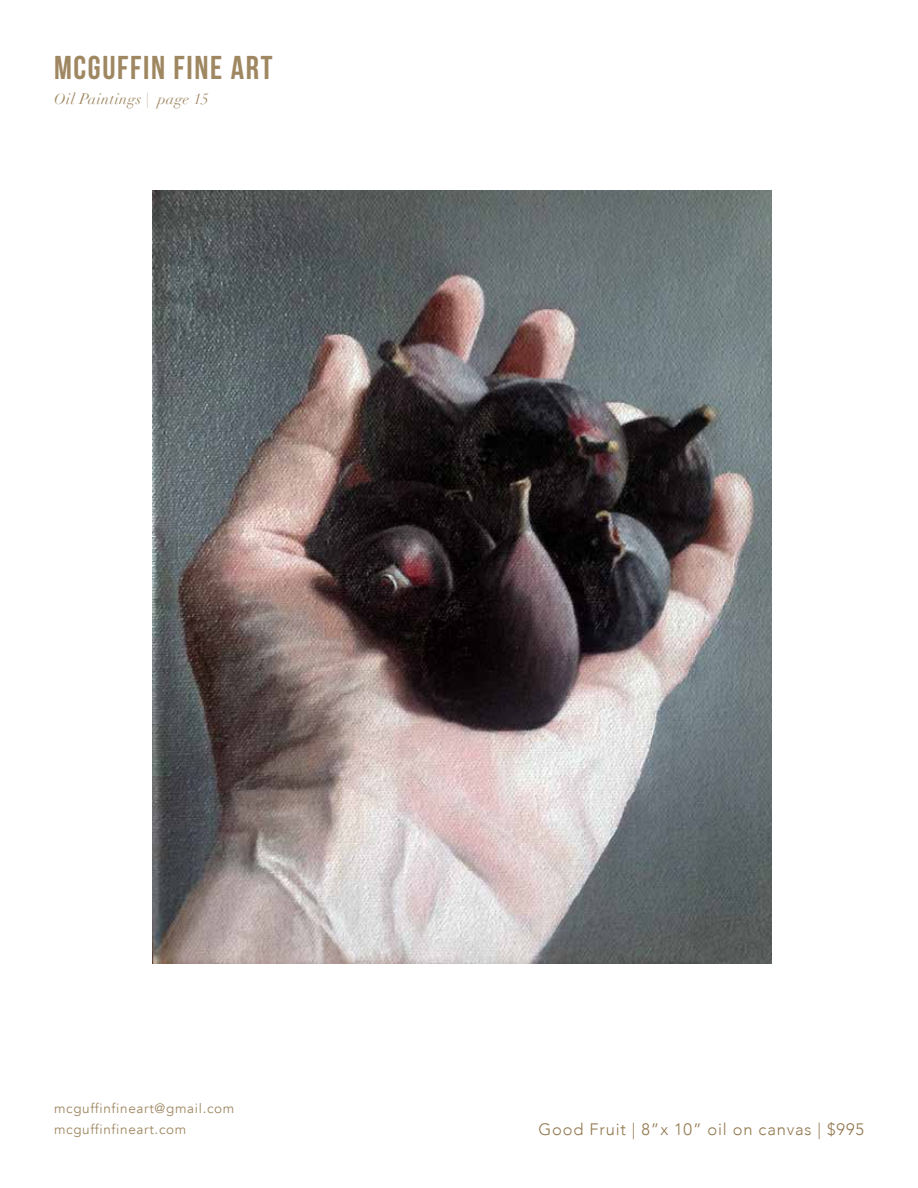
<style>
.page{position:relative;width:918px;height:1188px;background:#fff}
.page>*{position:absolute;margin:0;border:0;box-sizing:border-box;transform-origin:0 0}
.t1{font:700 33px "Bebas Neue";letter-spacing:.05em;color:#9f8762}
.t2{font:300 16.5px "Avenir";letter-spacing:.05em;color:#92784f}
.t3{font:italic 15px "Didot";letter-spacing:.03em;color:#9f8762}
.t4{font:13.5px/21px "Avenir";letter-spacing:.05em;color:#9f8762}
</style>
<div class="page">
<img style="left:152px;top:190px;width:620px;height:773px">
<h1 class="t1" style="left:54px;top:49px;width:220px">MCGUFFIN FINE ART</h1>
<p class="t3" style="left:54px;top:89px;width:156px">Oil Paintings | page 15</p>
<p class="t4" style="left:54px;top:1098px;width:182px">mcguffinfineart@gmail.com mcguffinfineart.com</p>
<p class="t2" style="left:538px;top:1119px;width:327px">Good Fruit | 8”x 10” oil on canvas | $995</p>
</div>
